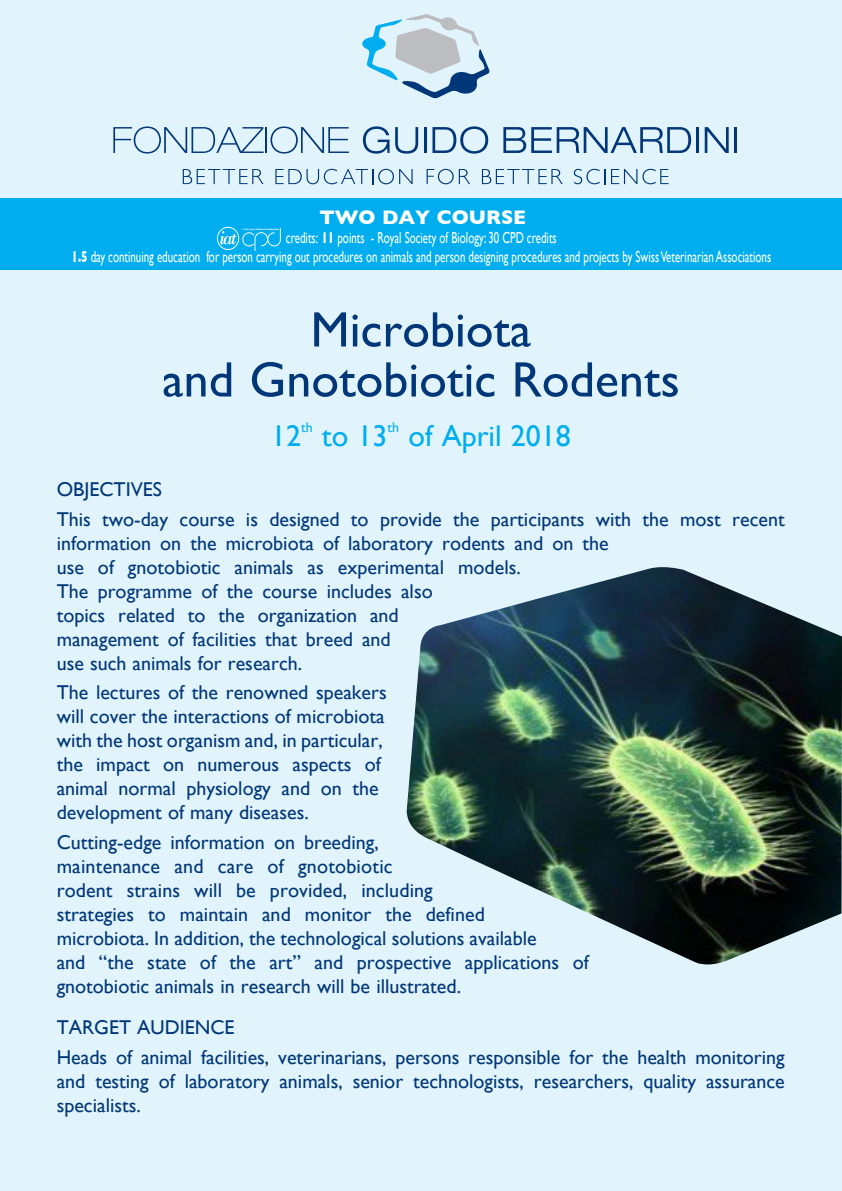
<style>
.page{position:relative;width:842px;height:1191px;background:#e1f4fc}
.page>*{position:absolute;margin:0;border:0;box-sizing:border-box;transform-origin:0 0}
.Normale{font:50px "Gill Sans";color:#013778}
.Normale-2{font:30px "Gill Sans";color:#00aeef}
.Normale-3{font:20px/24px "Gill Sans";color:#013778}
.Normale-4{font:700 20px "Gill Sans";color:#fff}
.t1{font:16px "Gill Sans";color:#fff;scale:.68 1}
.Normale-5{font:14px "Gill Sans";color:#00aeef}
.s1{font-weight:700}
</style>
<div class="page">
<img style="left:407px;top:567px;width:435px;height:397px">
<svg style="left:362px;top:14px;width:128px;height:85px"></svg>
<svg style="left:113px;top:126px;width:236px;height:27px"></svg>
<svg style="left:363px;top:126px;width:55px;height:28px"></svg>
<hr style="left:424px;top:127px;width:3px;height:26px;background:#013778">
<svg style="left:432px;top:126px;width:56px;height:28px"></svg>
<svg style="left:503px;top:127px;width:188px;height:26px"></svg>
<hr style="left:696px;top:127px;width:3px;height:26px;background:#013778">
<svg style="left:705px;top:127px;width:24px;height:26px"></svg>
<hr style="left:734px;top:127px;width:3px;height:26px;background:#013778">
<svg style="left:183px;top:169px;width:81px;height:15px"></svg>
<svg style="left:275px;top:169px;width:138px;height:15px"></svg>
<svg style="left:427px;top:169px;width:43px;height:15px"></svg>
<svg style="left:482px;top:169px;width:81px;height:15px"></svg>
<svg style="left:574px;top:169px;width:31px;height:15px"></svg>
<svg style="left:611px;top:169px;width:58px;height:15px"></svg>
<div style="left:0;top:198px;width:842px;height:72px;background:#00aeef"></div>
<img style="left:216px;top:226px;width:65px;height:25px">
<p class="Normale-4" style="left:319px;top:205px;width:208px">TWO DAY COURSE</p>
<p class="t1" style="left:286px;top:228px;width:400px">credits: <span class="s1">11</span> points - Royal Society of Biology: 30 CPD credits</p>
<p class="t1" style="left:72px;top:247px;width:1030px"><span class="s1">1.5</span> day continuing education for person carrying out procedures on animals and person designing procedures and projects by Swiss Veterinarian Associations</p>
<p class="Normale" style="left:311px;top:300px;width:222px">Microbiota</p>
<p class="Normale" style="left:162px;top:350px;width:519px">and Gnotobiotic Rodents</p>
<p class="Normale-2" style="left:271px;top:418px;width:31px">12</p>
<p class="Normale-5" style="left:301px;top:419px;width:13px">th</p>
<p class="Normale-2" style="left:322px;top:418px;width:67px">to 13</p>
<p class="Normale-5" style="left:388px;top:419px;width:13px">th</p>
<p class="Normale-2" style="left:408px;top:418px;width:164px">of April 2018</p>
<p class="Normale-3" style="left:57px;top:477px;width:107px">OBJECTIVES</p>
<p class="Normale-3" style="left:57px;top:506px;width:730px">This two-day course is designed to provide the participants with the most recent information on the microbiota of laboratory rodents and on the<br>use of gnotobiotic animals as experimental models.<br>The programme of the course includes also<br>topics related to the organization and<br>management of facilities that breed and<br>use such animals for research.</p>
<p class="Normale-3" style="left:57px;top:680px;width:332px">The lectures of the renowned speakers will cover the interactions of microbiota with the host organism and, in particular, the impact on numerous aspects of animal normal physiology and on the development of many diseases.</p>
<p class="Normale-3" style="left:57px;top:830px;width:534px">Cutting-edge information on breeding,<br>maintenance and care of gnotobiotic<br>rodent strains will be provided, including<br>strategies to maintain and monitor the defined<br>microbiota. In addition, the technological solutions available<br>and “the state of the art” and prospective applications of gnotobiotic animals in research will be illustrated.</p>
<p class="Normale-3" style="left:57px;top:1015px;width:179px">TARGET AUDIENCE</p>
<p class="Normale-3" style="left:57px;top:1044px;width:730px;text-align:justify">Heads of animal facilities, veterinarians, persons responsible for the health monitoring and testing of laboratory animals, senior technologists, researchers, quality assurance specialists.</p>
</div>
